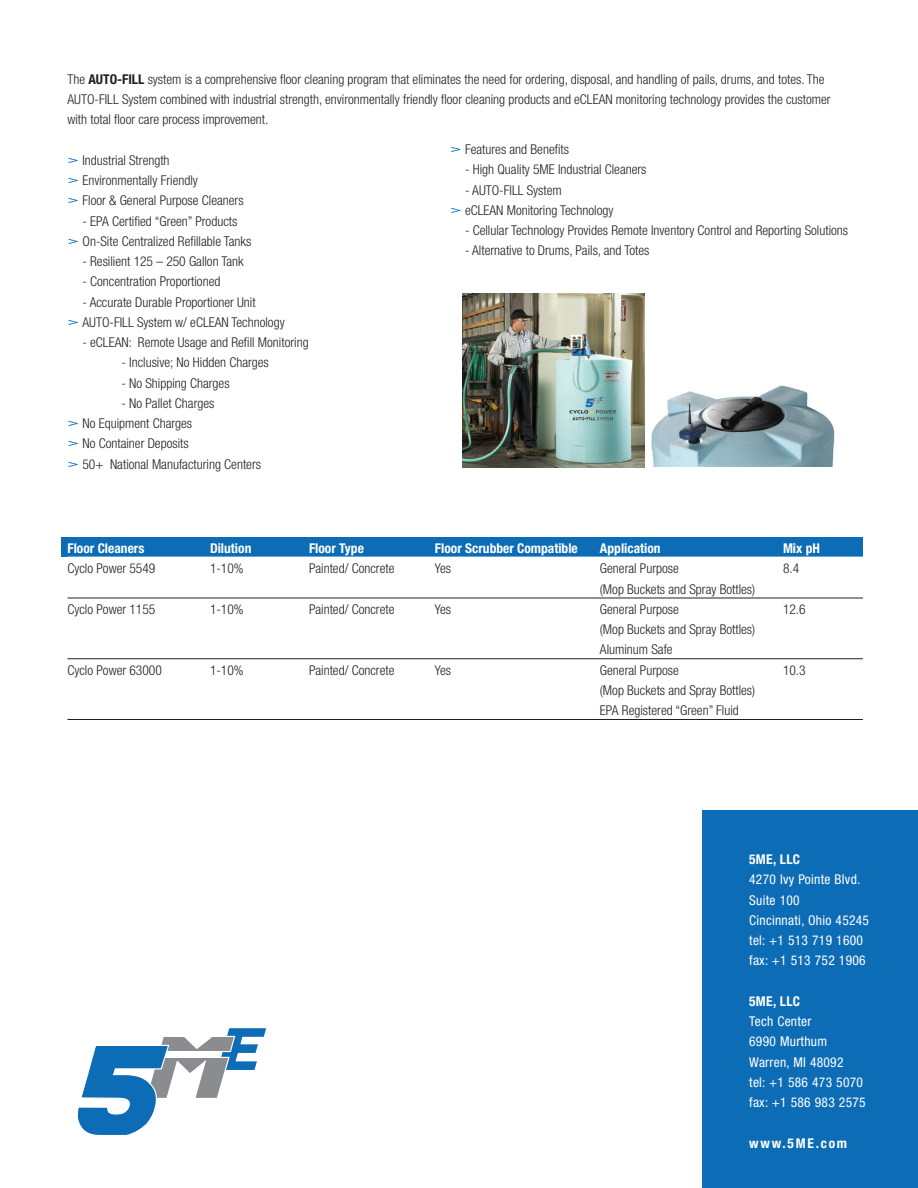
<style>
.page{position:relative;width:918px;height:1188px;background:#fff}
.page>*{position:absolute;margin:0;border:0;box-sizing:border-box;transform-origin:0 0}
.Chart{font:300 condensed 13.5px/20.2px "Helvetica Neue LT Pro";color:#231f20}
._09_HV_co_47{font:condensed 13.5px/20.2px "Helvetica Neue LT Pro";letter-spacing:.02em;color:#fff}
.Chart-2{font:700 condensed 13.5px "Helvetica Neue LT Pro";color:#fff}
._09_HV_co_47-2{font:700 condensed 13.5px "Helvetica Neue LT Pro";letter-spacing:.02em;color:#fff}
.Chart-3{font:700 condensed 13.5px "Helvetica Neue LT Pro";letter-spacing:.13em;color:#fff}
.s1{font-weight:700}
</style>
<div class="page">
<div style="left:62px;top:538px;width:801px;height:19px;background:#0d6cb6"></div>
<div style="left:702px;top:810px;width:216px;height:378px;background:#0d6cb6"></div>
<hr style="left:68px;top:598px;width:795px;height:1px;background:#231f20">
<hr style="left:68px;top:658px;width:795px;height:1px;background:#231f20">
<hr style="left:68px;top:719px;width:795px;height:1px;background:#231f20">
<svg style="left:77px;top:1028px;width:189px;height:108px"></svg>
<img style="left:462px;top:294px;width:182px;height:174px">
<img style="left:651px;top:385px;width:184px;height:82px">
<p class="Chart" style="left:68px;top:69px;width:765px">The <span class="s1">AUTO-FILL</span> system is a comprehensive floor cleaning program that eliminates the need for ordering, disposal, and handling of pails, drums, and totes. The<br>AUTO-FILL System combined with industrial strength, environmentally friendly floor cleaning products and eCLEAN monitoring technology provides the customer with total floor care process improvement.</p>
<p class="Chart" style="left:82px;top:150px;width:89px">Industrial Strength</p>
<p class="Chart" style="left:82px;top:170px;width:117px">Environmentally Friendly</p>
<p class="Chart" style="left:82px;top:190px;width:163px">Floor &amp; General Purpose Cleaners</p>
<p class="Chart" style="left:82px;top:211px;width:156px">- EPA Certified “Green” Products</p>
<p class="Chart" style="left:82px;top:231px;width:170px">On-Site Centralized Refillable Tanks</p>
<p class="Chart" style="left:82px;top:251px;width:163px">- Resilient 125 – 250 Gallon Tank</p>
<p class="Chart" style="left:82px;top:271px;width:139px">- Concentration Proportioned</p>
<p class="Chart" style="left:82px;top:292px;width:175px">- Accurate Durable Proportioner Unit</p>
<p class="Chart" style="left:82px;top:312px;width:204px">AUTO-FILL System w/ eCLEAN Technology</p>
<p class="Chart" style="left:82px;top:332px;width:228px">- eCLEAN: Remote Usage and Refill Monitoring</p>
<p class="Chart" style="left:122px;top:352px;width:149px">- Inclusive; No Hidden Charges</p>
<p class="Chart" style="left:122px;top:373px;width:110px">- No Shipping Charges</p>
<p class="Chart" style="left:122px;top:393px;width:94px">- No Pallet Charges</p>
<p class="Chart" style="left:82px;top:413px;width:111px">No Equipment Charges</p>
<p class="Chart" style="left:82px;top:433px;width:108px">No Container Deposits</p>
<p class="Chart" style="left:82px;top:454px;width:180px">50+ National Manufacturing Centers</p>
<p class="Chart" style="left:465px;top:139px;width:106px">Features and Benefits</p>
<p class="Chart" style="left:465px;top:159px;width:183px">- High Quality 5ME Industrial Cleaners</p>
<p class="Chart" style="left:465px;top:180px;width:98px">- AUTO-FILL System</p>
<p class="Chart" style="left:465px;top:200px;width:150px">eCLEAN Monitoring Technology</p>
<p class="Chart" style="left:465px;top:220px;width:385px">- Cellular Technology Provides Remote Inventory Control and Reporting Solutions</p>
<p class="Chart" style="left:465px;top:240px;width:186px">- Alternative to Drums, Pails, and Totes</p>
<p class="Chart-2" style="left:68px;top:540px;width:78px">Floor Cleaners</p>
<p class="Chart-2" style="left:210px;top:540px;width:43px">Dilution</p>
<p class="Chart-2" style="left:309px;top:540px;width:56px">Floor Type</p>
<p class="Chart-2" style="left:435px;top:540px;width:144px">Floor Scrubber Compatible</p>
<p class="Chart-2" style="left:600px;top:540px;width:62px">Application</p>
<p class="Chart-2" style="left:783px;top:540px;width:38px">Mix pH</p>
<p class="Chart" style="left:68px;top:558px;width:89px">Cyclo Power 5549</p>
<p class="Chart" style="left:210px;top:558px;width:35px">1-10%</p>
<p class="Chart" style="left:309px;top:558px;width:87px">Painted/ Concrete</p>
<p class="Chart" style="left:435px;top:558px;width:18px">Yes</p>
<p class="Chart" style="left:600px;top:558px;width:80px">General Purpose</p>
<p class="Chart" style="left:783px;top:558px;width:18px">8.4</p>
<p class="Chart" style="left:600px;top:579px;width:157px">(Mop Buckets and Spray Bottles)</p>
<p class="Chart" style="left:68px;top:599px;width:89px">Cyclo Power 1155</p>
<p class="Chart" style="left:210px;top:599px;width:35px">1-10%</p>
<p class="Chart" style="left:309px;top:599px;width:87px">Painted/ Concrete</p>
<p class="Chart" style="left:435px;top:599px;width:18px">Yes</p>
<p class="Chart" style="left:600px;top:599px;width:80px">General Purpose</p>
<p class="Chart" style="left:783px;top:599px;width:24px">12.6</p>
<p class="Chart" style="left:600px;top:619px;width:157px">(Mop Buckets and Spray Bottles)<br>Aluminum Safe</p>
<p class="Chart" style="left:68px;top:660px;width:96px">Cyclo Power 63000</p>
<p class="Chart" style="left:210px;top:660px;width:35px">1-10%</p>
<p class="Chart" style="left:309px;top:660px;width:87px">Painted/ Concrete</p>
<p class="Chart" style="left:435px;top:660px;width:18px">Yes</p>
<p class="Chart" style="left:600px;top:660px;width:80px">General Purpose</p>
<p class="Chart" style="left:783px;top:660px;width:24px">10.3</p>
<p class="Chart" style="left:600px;top:680px;width:157px">(Mop Buckets and Spray Bottles)<br>EPA Registered “Green” Fluid</p>
<p class="_09_HV_co_47-2" style="left:749px;top:851px;width:52px">5ME, LLC</p>
<p class="_09_HV_co_47" style="left:749px;top:869px;width:121px">4270 Ivy Pointe Blvd.<br>Suite 100<br>Cincinnati, Ohio 45245 tel: +1 513 719 1600</p>
<p class="_09_HV_co_47" style="left:749px;top:950px;width:118px">fax: +1 513 752 1906</p>
<p class="_09_HV_co_47-2" style="left:749px;top:993px;width:52px">5ME, LLC</p>
<p class="_09_HV_co_47" style="left:749px;top:1011px;width:64px">Tech Center</p>
<p class="_09_HV_co_47" style="left:749px;top:1031px;width:79px">6990 Murthum</p>
<p class="_09_HV_co_47" style="left:749px;top:1051px;width:96px">Warren, MI 48092</p>
<p class="_09_HV_co_47" style="left:749px;top:1072px;width:115px">tel: +1 586 473 5070</p>
<p class="_09_HV_co_47" style="left:749px;top:1092px;width:118px">fax: +1 586 983 2575</p>
<p class="Chart-3" style="left:749px;top:1135px;width:99px">www.5ME.com</p>
</div>
